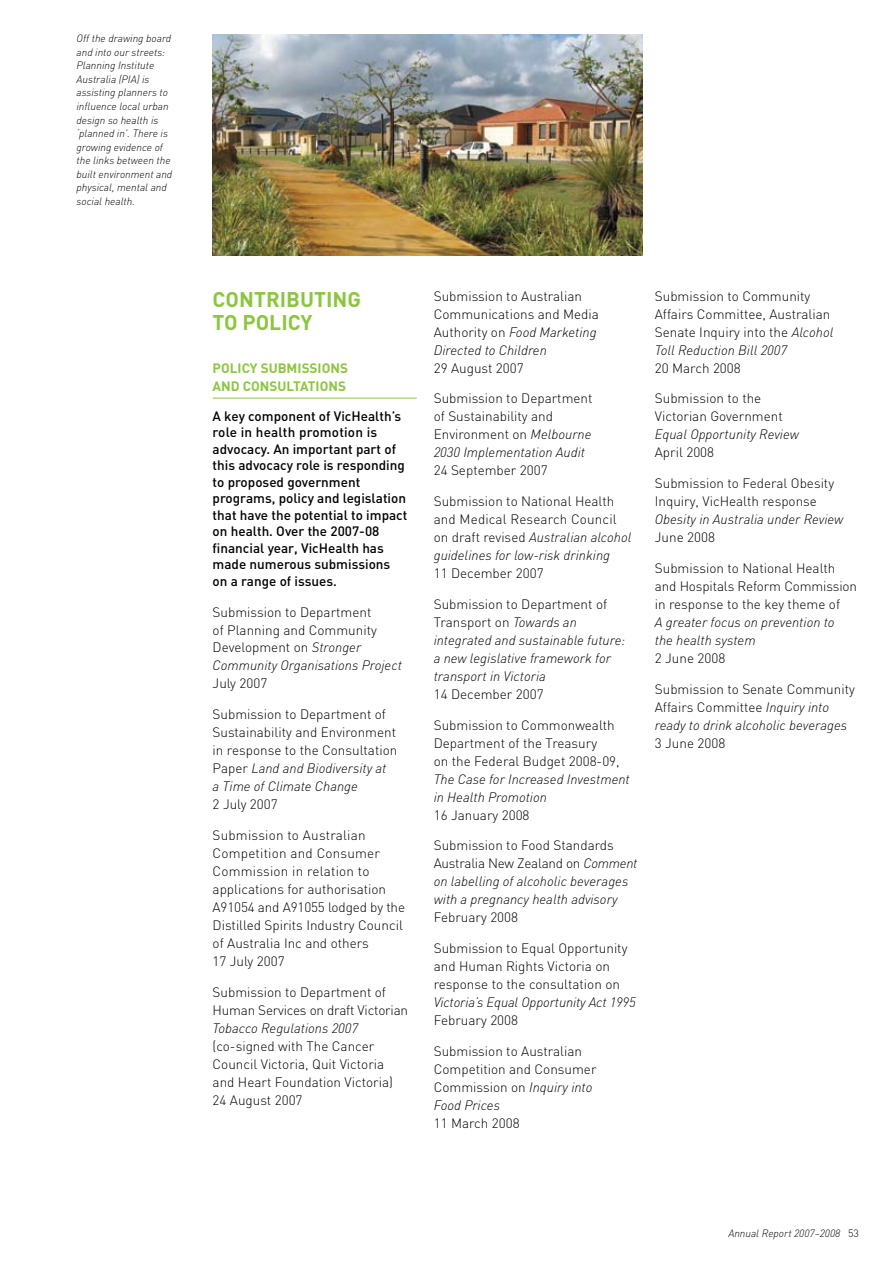
<style>
.page{position:relative;width:893px;height:1263px;background:#fff}
.page>*{position:absolute;margin:0;border:0;box-sizing:border-box;transform-origin:0 0}
.t1{font:700 21px/22.5px "DIN";color:#8cc63f}
.t2{font:300 13.5px/18px "DIN";color:#000}
.t3{font:italic 300 13.5px/18px "DIN";color:#000}
.t4{font:500 13.5px/16.5px "DIN";color:#000}
.t5{font:700 13.5px/18px "DIN";color:#8cc63f}
.t6{font:italic 300 10.5px/13.5px "DIN";color:#000}
.s1{font-style:italic}
.s2{font-style:normal}
</style>
<div class="page">
<hr style="left:213px;top:398px;width:204px;height:1px;background:#8cc63f">
<img style="left:213px;top:34px;width:429px;height:222px">
<p class="t6" style="left:77px;top:32px;width:97px">Off the drawing board and into our streets:<br>Planning Institute<br>Australia (PIA) is assisting planners to influence local urban design so health is ‘planned in’. There is growing evidence of the links between the built environment and physical, mental and social health.</p>
<h1 class="t1" style="left:213px;top:288px;width:134px">CONTRIBUTING<br>TO POLICY</h1>
<p class="t5" style="left:213px;top:359px;width:137px">POLICY SUBMISSIONS<br>AND CONSULTATI</p>
<p class="t5" style="left:320px;top:377px;width:28px">ONS</p>
<p class="t4" style="left:213px;top:407px;width:196px">A key component of VicHealth’s role in health promotion is advocacy. An important part of this advocacy role is responding to proposed government programs, policy and legislation that have the potential to impact on health. Over the 2007-08 financial year, VicHealth has made numerous submissions on a range of issues.</p>
<p class="t2" style="left:213px;top:602px;width:191px">Submission to Department<br>of Planning and Community<br>Development on <span class="s1">Stronger<br>Community Organisations Project</span></p>
<p class="t2" style="left:213px;top:674px;width:56px">July 2007</p>
<p class="t2" style="left:213px;top:705px;width:186px">Submission to Department of<br>Sustainability and Environment in response to the Consultation<br>Paper <span class="s1">Land and Biodiversity at<br>a Time of Climate Change</span></p>
<p class="t2" style="left:213px;top:795px;width:67px">2 July 2007</p>
<p class="t2" style="left:213px;top:826px;width:194px">Submission to Australian<br>Competition and Consumer<br>Commission in relation to applications for authorisation<br>A91054 and A91055 lodged by the<br>Distilled Spirits Industry Council of Australia Inc and others<br>17 July 2007</p>
<p class="t2" style="left:213px;top:983px;width:197px">Submission to Department of<br>Human Services on draft Victorian</p>
<p class="t3" style="left:213px;top:1019px;width:147px">Tobacco Regulations 2007</p>
<p class="t2" style="left:213px;top:1037px;width:182px">(co-signed with The Cancer<br>Council Victoria, Quit Victoria and Heart Foundation Victoria)<br>24 August 2007</p>
<p class="t2" style="left:434px;top:287px;width:167px">Submission to Australian<br>Communications and Media<br>Authority on <span class="s1">Food Marketing<br>Directed to Children</span></p>
<p class="t2" style="left:434px;top:359px;width:91px">29 August 2007</p>
<p class="t2" style="left:434px;top:389px;width:160px">Submission to Department of Sustainability and<br>Environment on <span class="s1">Melbourne<br>2030 Implementation Audit</span></p>
<p class="t2" style="left:434px;top:461px;width:115px">24 September 2007</p>
<p class="t2" style="left:434px;top:492px;width:199px">Submission to National Health and Medical Research Council on draft revised <span class="s1">Australian alcohol guidelines for low-risk drinking</span></p>
<p class="t2" style="left:434px;top:564px;width:111px">11 December 2007</p>
<p class="t3" style="left:434px;top:595px;width:193px"><span class="s2">Submission to Department of<br>Transport on</span> Towards an integrated and sustainable future: a new legislative framework for transport in Victoria</p>
<p class="t2" style="left:434px;top:685px;width:111px">14 December 2007</p>
<p class="t2" style="left:434px;top:716px;width:187px">Submission to Commonwealth<br>Department of the Treasury<br>on the Federal Budget 2008-09,</p>
<p class="t3" style="left:434px;top:770px;width:197px">The Case for Increased Investment in Health Promotion</p>
<p class="t2" style="left:434px;top:806px;width:97px">16 January 2008</p>
<p class="t3" style="left:434px;top:836px;width:205px"><span class="s2">Submission to Food Standards Australia New Zealand on</span> Comment on labelling of alcoholic beverages with a pregnancy health advisory</p>
<p class="t2" style="left:434px;top:908px;width:86px">February 2008</p>
<p class="t2" style="left:434px;top:939px;width:195px">Submission to Equal Opportunity and Human Rights Victoria on response to the consultation on</p>
<p class="t3" style="left:434px;top:993px;width:203px">Victoria’s Equal Opportunity Act 1995</p>
<p class="t2" style="left:434px;top:1011px;width:86px">February 2008</p>
<p class="t2" style="left:434px;top:1042px;width:164px">Submission to Australian<br>Competition and Consumer<br>Commission on <span class="s1">Inquiry into<br>Food Prices</span></p>
<p class="t2" style="left:434px;top:1114px;width:87px">11 March 2008</p>
<p class="t2" style="left:655px;top:287px;width:180px">Submission to Community<br>Affairs Committee, Australian<br>Senate Inquiry into the <span class="s1">Alcohol<br>Toll Reduction Bill 2007</span></p>
<p class="t2" style="left:655px;top:359px;width:87px">20 March 2008</p>
<p class="t2" style="left:655px;top:389px;width:129px">Submission to the<br>Victorian Government</p>
<p class="t3" style="left:655px;top:425px;width:146px">Equal Opportunity Review</p>
<p class="t2" style="left:655px;top:443px;width:61px">April 2008</p>
<p class="t2" style="left:655px;top:474px;width:181px">Submission to Federal Obesity<br>Inquiry, VicHealth response</p>
<p class="t3" style="left:655px;top:510px;width:190px">Obesity in Australia under Review</p>
<p class="t2" style="left:655px;top:528px;width:62px">June 2008</p>
<p class="t2" style="left:655px;top:559px;width:204px">Submission to National Health and Hospitals Reform Commission in response to the key theme of</p>
<p class="t3" style="left:655px;top:613px;width:181px">A greater focus on prevention to the health system</p>
<p class="t2" style="left:655px;top:649px;width:72px">2 June 2008</p>
<p class="t2" style="left:655px;top:679px;width:202px">Submission to Senate Community<br>Affairs Committee <span class="s1">Inquiry into ready to drink alcoholic beverages</span></p>
<p class="t2" style="left:655px;top:733px;width:72px">3 June 2008</p>
<p class="t6" style="left:728px;top:1227px;width:132px">Annual Report 2007–2008 <span class="s2">53</span></p>
</div>
